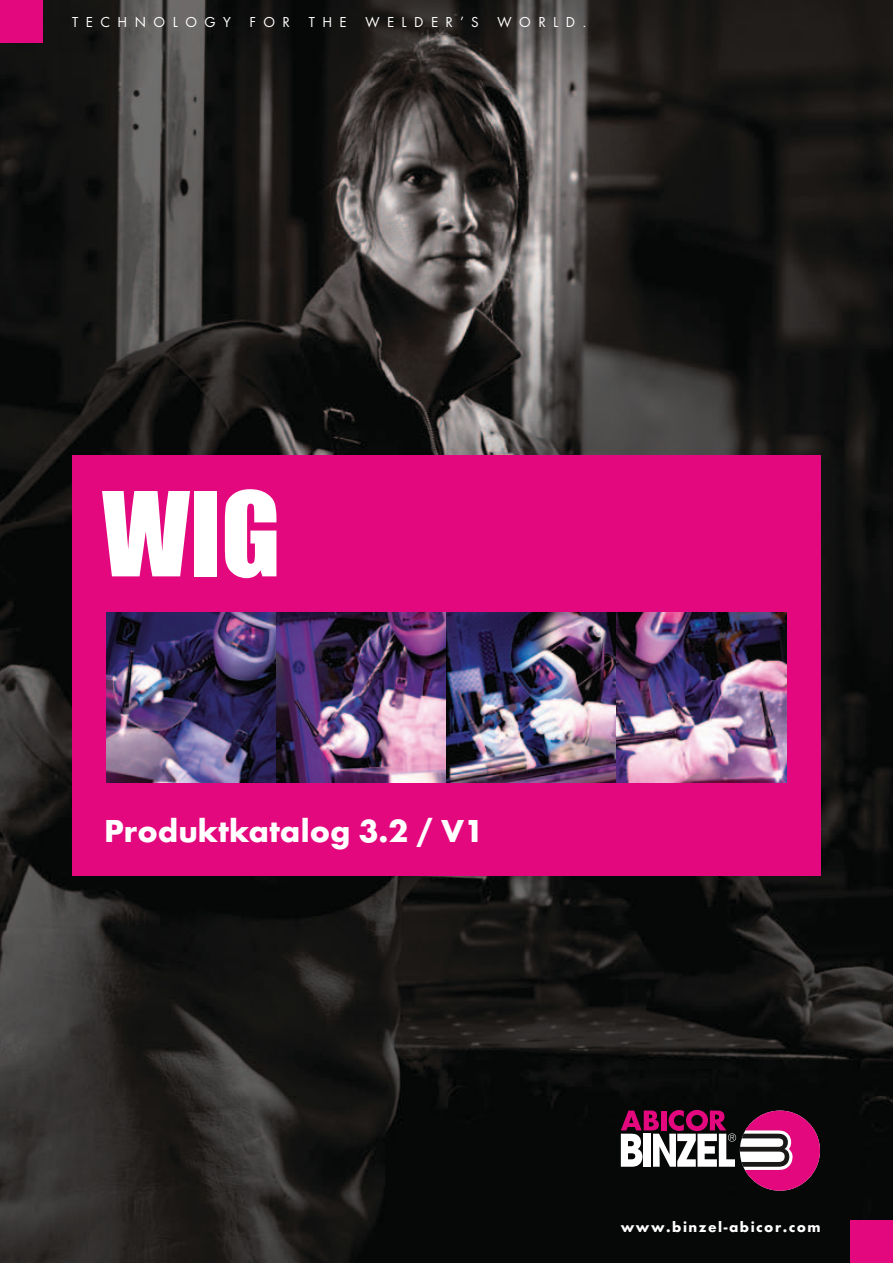
<style>
.page{position:relative;width:893px;height:1263px;background:#fff}
.page>*{position:absolute;margin:0;border:0;box-sizing:border-box;transform-origin:0 0}
.t1{font:108px "Impact";color:#fff}
.t2{font:700 33px "Futura TOT";color:#fff}
.t3{font:15px "Futura TOT Boo";letter-spacing:.5em;color:#fff}
.t4{font:700 15px "Futura TOT";letter-spacing:.1em;color:#fff}
</style>
<div class="page">
<img style="left:0;top:0;width:893px;height:1263px">
<div style="left:72px;top:455px;width:749px;height:421px;background:#e4087f"></div>
<img style="left:106px;top:612px;width:170px;height:170px">
<img style="left:276px;top:612px;width:170px;height:170px">
<img style="left:446px;top:612px;width:171px;height:170px">
<img style="left:617px;top:612px;width:170px;height:170px">
<div style="left:0;top:0;width:43px;height:43px;background:#e4087f"></div>
<div style="left:850px;top:1220px;width:43px;height:43px;background:#e4087f"></div>
<svg style="left:621px;top:1110px;width:199px;height:81px"></svg>
<p class="t3" style="left:72px;top:13px;width:219px">TECHNOLOGY FOR</p>
<p class="t3" style="left:309px;top:13px;width:39px">THE</p>
<p class="t3" style="left:365px;top:13px;width:222px">WELDER’S WORLD.</p>
<h1 class="t1" style="left:102px;top:450px;width:180px">WIG</h1>
<h2 class="t2" style="left:104px;top:811px;width:381px">Produktkatalog 3.2 / V1</h2>
<p class="t4" style="left:621px;top:1218px;width:201px">www.binzel-abicor.com</p>
</div>
